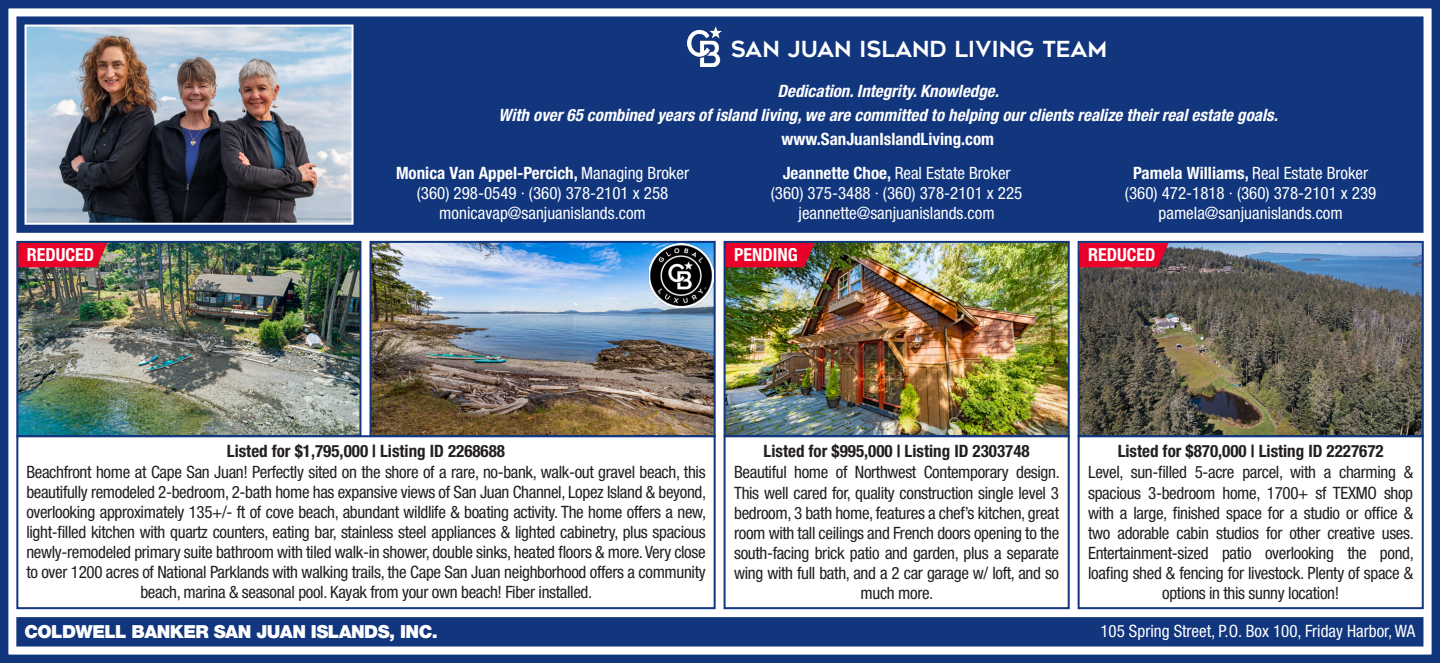
<style>
.page{position:relative;width:1440px;height:663px;background:#fff}
.page>*{position:absolute;margin:0;border:0;box-sizing:border-box;transform-origin:0 0}
.t1{font:22px "Geometos";color:#fff}
.t2{font:900 18px "Helvetica Neue LT Std";letter-spacing:-.03em;color:#fff}
.t3{font:700 condensed 18px "Helvetica Neue LT Std";color:#fff}
.t4{font:condensed 17px/20px "Helvetica Neue LT Std";letter-spacing:-.02em;color:#231f20;text-align:center}
.t5{font:condensed 17px "Helvetica Neue LT Std";color:#fff}
.t6{font:italic 700 condensed 17px "Helvetica Neue LT Std";color:#fff}
.t7{font:700 condensed 17px "Helvetica Neue LT Std";color:#231f20}
.t8{font:700 condensed 17px "Helvetica Neue LT Std";color:#fff}
.s1{font-weight:400}
.s2{font-weight:700}
</style>
<div class="page">
<img style="left:1081px;top:244px;width:340px;height:190px">
<div style="left:1078px;top:241px;width:346px;height:196px;border:2px solid #11367e"></div>
<div style="left:1078px;top:435px;width:346px;height:174px;border:2px solid #11367e"></div>
<img style="left:727px;top:244px;width:340px;height:190px">
<div style="left:724px;top:241px;width:346px;height:196px;border:2px solid #11367e"></div>
<div style="left:724px;top:435px;width:346px;height:174px;border:2px solid #11367e"></div>
<img style="left:373px;top:244px;width:340px;height:190px">
<div style="left:370px;top:241px;width:346px;height:196px;border:2px solid #11367e"></div>
<img style="left:19px;top:244px;width:339px;height:190px">
<div style="left:16px;top:241px;width:345px;height:196px;border:2px solid #11367e"></div>
<div style="left:16px;top:435px;width:700px;height:174px;border:2px solid #11367e"></div>
<div style="left:0;top:0;width:1440px;height:662px;border:8px solid #11367e"></div>
<div style="left:726px;top:243px;width:89px;height:24px;background:#eb0029"></div>
<div style="left:16px;top:16px;width:1408px;height:217px;background:#11367e;border:2px solid #11367e"></div>
<img style="left:687px;top:27px;width:35px;height:39px">
<img style="left:28px;top:28px;width:323px;height:194px">
<div style="left:25px;top:25px;width:329px;height:200px;border:2px solid #fff"></div>
<div style="left:16px;top:617px;width:1407px;height:29px;background:#11367e;border:2px solid #11367e"></div>
<img style="left:649px;top:243px;width:64px;height:65px">
<svg style="left:18px;top:243px;width:89px;height:24px;background:#e4082d"></svg>
<svg style="left:1080px;top:243px;width:89px;height:24px;background:#e0052b"></svg>
<p class="t1" style="left:731px;top:37px;width:378px">SAN JUAN ISLAND LIVING TEAM</p>
<p class="t6" style="left:777px;top:81px;width:223px">Dedication. Integrity. Knowledge.</p>
<p class="t6" style="left:498px;top:105px;width:781px">With over 65 combined years of island living, we are committed to helping our clients realize their real estate goals.</p>
<p class="t8" style="left:781px;top:129px;width:214px">www.SanJuanIslandLiving.com</p>
<p class="t8" style="left:396px;top:163px;width:295px">Monica Van Appel-Percich, <span class="s1">Managing Broker</span></p>
<p class="t5" style="left:417px;top:183px;width:253px">(360) 298-0549 · (360) 378-2101 x 258</p>
<p class="t5" style="left:439px;top:203px;width:208px">monicavap@sanjuanislands.com</p>
<p class="t5" style="left:783px;top:163px;width:229px"><span class="s2">Jeannette Choe,</span> Real Estate Broker</p>
<p class="t5" style="left:771px;top:183px;width:253px">(360) 375-3488 · (360) 378-2101 x 225</p>
<p class="t5" style="left:799px;top:203px;width:198px">jeannette@sanjuanislands.com</p>
<p class="t5" style="left:1133px;top:163px;width:237px"><span class="s2">Pamela Williams,</span> Real Estate Broker</p>
<p class="t5" style="left:1125px;top:183px;width:253px">(360) 472-1818 · (360) 378-2101 x 239</p>
<p class="t5" style="left:1159px;top:203px;width:186px">pamela@sanjuanislands.com</p>
<p class="t3" style="left:27px;top:243px;width:69px">REDUCED</p>
<p class="t3" style="left:1088px;top:243px;width:69px">REDUCED</p>
<p class="t3" style="left:734px;top:243px;width:65px">PENDING</p>
<p class="t7" style="left:227px;top:440px;width:280px">Listed for $1,795,000 | Listing ID 2268688</p>
<p class="t4" style="left:26px;top:462px;width:681px">Beachfront home at Cape San Juan! Perfectly sited on the shore of a rare, no-bank, walk-out gravel beach, this beautifully remodeled 2-bedroom, 2-bath home has expansive views of San Juan Channel, Lopez Island &amp; beyond, overlooking approximately 135+/- ft of cove beach, abundant wildlife &amp; boating activity. The home offers a new, light-filled kitchen with quartz counters, eating bar, stainless steel appliances &amp; lighted cabinetry, plus spacious newly-remodeled primary suite bathroom with tiled walk-in shower, double sinks, heated floors &amp; more. Very close to over 1200 acres of National Parklands with walking trails, the Cape San Juan neighborhood offers a community beach, marina &amp; seasonal pool. Kayak from your own beach! Fiber installed.</p>
<p class="t7" style="left:764px;top:440px;width:268px">Listed for $995,000 | Listing ID 2303748</p>
<p class="t4" style="left:734px;top:462px;width:327px">Beautiful home of Northwest Contemporary design.<br>This well cared for, quality construction single level 3 bedroom, 3 bath home, features a chef’s kitchen, great room with tall ceilings and French doors opening to the south-facing brick patio and garden, plus a separate wing with full bath, and a 2 car garage w/ loft, and so much more.</p>
<p class="t7" style="left:1118px;top:440px;width:268px">Listed for $870,000 | Listing ID 2227672</p>
<p class="t4" style="left:1088px;top:462px;width:327px">Level, sun-filled 5-acre parcel, with a charming &amp; spacious 3-bedroom home, 1700+ sf TEXMO shop with a large, finished space for a studio or office &amp; two adorable cabin studios for other creative uses.<br>Entertainment-sized patio overlooking the pond, loafing shed &amp; fencing for livestock. Plenty of space &amp; options in this sunny location!</p>
<p class="t2" style="left:24px;top:620px;width:415px">COLDWELL BANKER SAN JUAN ISLANDS, INC.</p>
<p class="t5" style="left:1100px;top:621px;width:317px">105 Spring Street, P.O. Box 100, Friday Harbor, WA</p>
</div>
